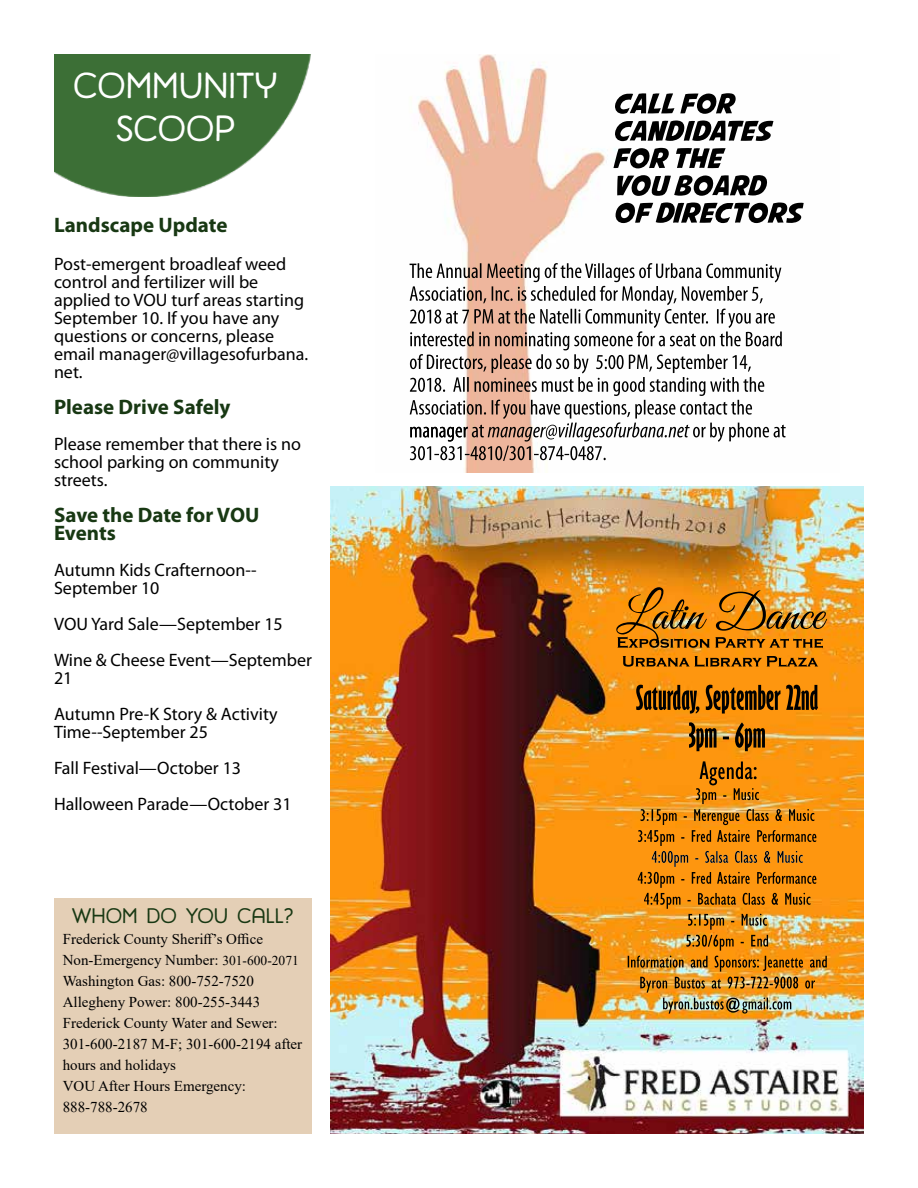
<style>
.page{position:relative;width:918px;height:1188px;background:#fff}
.page>*{position:absolute;margin:0;border:0;box-sizing:border-box;transform-origin:0 0}
.t1{font:36px/43.2px "Harman Retro";color:#fff;text-align:center}
.t2{font:700 21px/18px "Myriad Pro";color:#183813}
.t3{font:21px "Harman Retro";color:#183813}
.t4{font:18px/18px "Myriad Pro";color:#000}
.t5{font:15px/21px "Times New Roman";color:#000}
.s1{font-size:13.5px}
</style>
<div class="page">
<img style="left:54px;top:54px;width:257px;height:143px">
<img style="left:409px;top:54px;width:395px;height:418px">
<img style="left:330px;top:486px;width:534px;height:648px">
<div style="left:54px;top:898px;width:258px;height:236px;background:#e4cfb6"></div>
<h1 class="t1" style="left:73px;top:65px;width:206px">COMMUNITY<br>SCOOP</h1>
<p class="t2" style="left:54px;top:215px;width:175px">Landscape Update</p>
<p class="t4" style="left:54px;top:255px;width:256px">Post-emergent broadleaf weed control and fertilizer will be applied to VOU turf areas starting<br>September 10. If you have any questions or concerns, please email manager@villagesofurbana. net.</p>
<p class="t2" style="left:54px;top:397px;width:178px">Please Drive Safely</p>
<p class="t4" style="left:54px;top:435px;width:248px">Please remember that there is no school parking on community streets.</p>
<p class="t2" style="left:54px;top:505px;width:207px">Save the Date for VOU<br>Events</p>
<p class="t4" style="left:54px;top:561px;width:204px">Autumn Kids Crafternoon--<br>September 10</p>
<p class="t4" style="left:54px;top:606px;width:260px;line-height:36px">VOU Yard Sale—September 15<br>Wine &amp; Cheese Event—September</p>
<p class="t4" style="left:54px;top:660px;width:225px;line-height:36px">21<br>Autumn Pre-K Story &amp; Activity</p>
<p class="t4" style="left:54px;top:714px;width:239px;line-height:36px">Time--September 25<br>Fall Festival—October 13<br>Halloween Parade—October 31</p>
<p class="t3" style="left:72px;top:904px;width:223px">WHOM DO YOU CALL?</p>
<p class="t5" style="left:63px;top:928px;width:241px">Frederick County Sheriff’s Office<br>Non-Emergency Number: <span class="s1">301-600-2071<br></span>Washington Gas: 800-752-7520<br>Allegheny Power: 800-255-3443<br>Frederick County Water and Sewer:<br>301-600-2187 M-F; 301-600-2194 after hours and holidays<br>VOU After Hours Emergency:<br>888-788-2678</p>
</div>
